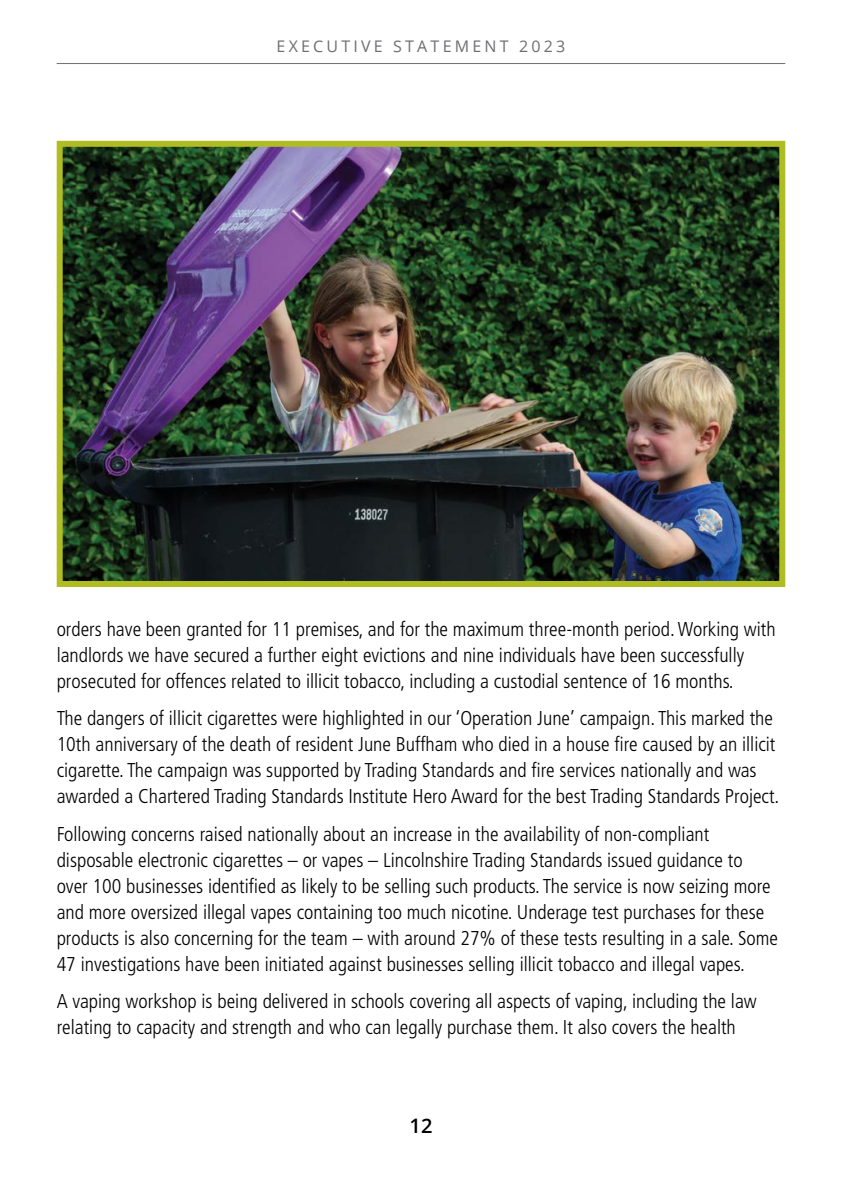
<style>
.page{position:relative;width:842px;height:1191px;background:#fff}
.page>*{position:absolute;margin:0;border:0;box-sizing:border-box;transform-origin:0 0}
.t1{font:300 condensed 20px/26px "Frutiger LT Pro";color:#000}
.t2{font:600 20px "Open Sans";color:#000}
.t3{font:16px "Open Sans";letter-spacing:.2em;color:#6d6e71}
</style>
<div class="page">
<hr style="left:57px;top:63px;width:728px;height:1px;background:#6d6e71">
<img style="left:64px;top:148px;width:714px;height:432px">
<div style="left:57px;top:141px;width:728px;height:446px;border:6px solid #afbc22"></div>
<p class="t3" style="left:277px;top:35px;width:290px">EXECUTIVE STATEMENT 2023</p>
<p class="t1" style="left:57px;top:616px;width:720px">orders have been granted for 11 premises, and for the maximum three-month period. Working with landlords we have secured a further eight evictions and nine individuals have been successfully prosecuted for offences related to illicit tobacco, including a custodial sentence of 16 months.</p>
<p class="t1" style="left:57px;top:705px;width:724px">The dangers of illicit cigarettes were highlighted in our ‘Operation June’ campaign. This marked the 10th anniversary of the death of resident June Buffham who died in a house fre caused by an illicit cigarette. The campaign was supported by Trading Standards and fre services nationally and was awarded a Chartered Trading Standards Institute Hero Award for the best Trading Standards Project.</p>
<p class="t1" style="left:57px;top:821px;width:723px">Following concerns raised nationally about an increase in the availability of non-compliant disposable electronic cigarettes – or vapes – Lincolnshire Trading Standards issued guidance to over 100 businesses identifed as likely to be selling such products. The service is now seizing more and more oversized illegal vapes containing too much nicotine. Underage test purchases for these products is also concerning for the team – with around 27% of these tests resulting in a sale. Some 47 investigations have been initiated against businesses selling illicit tobacco and illegal vapes.</p>
<p class="t1" style="left:57px;top:988px;width:702px">A vaping workshop is being delivered in schools covering all aspects of vaping, including the law relating to capacity and strength and who can legally purchase them. It also covers the health</p>
<p class="t2" style="left:410px;top:1111px;width:24px">12</p>
</div>
